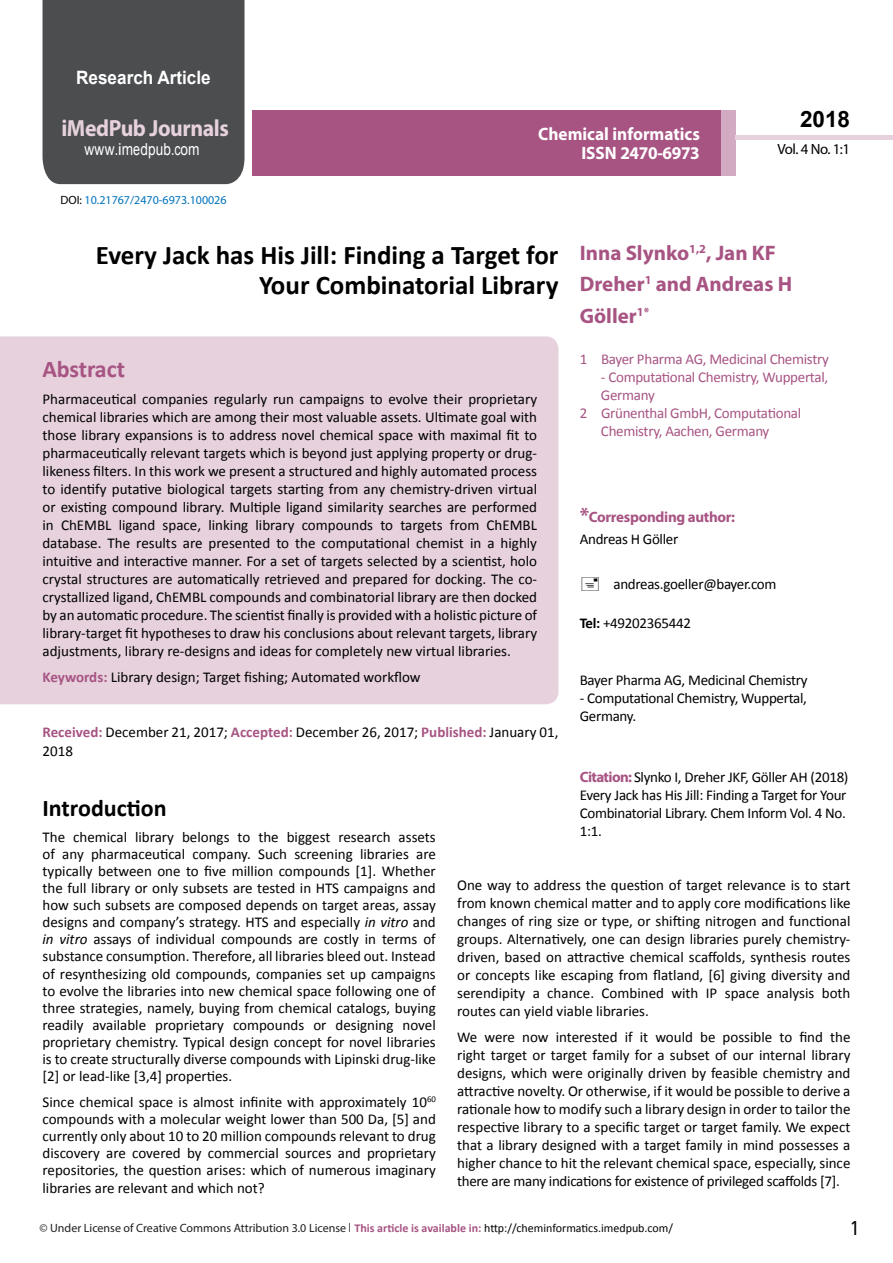
<style>
.page{position:relative;width:893px;height:1263px;background:#fff}
.page>*{position:absolute;margin:0;border:0;box-sizing:border-box;transform-origin:0 0}
.t1{font:700 27px/29.7px "Calibri";color:#000;text-align:right}
.t2{font:25.5px "Tunga";color:#000}
.t3{font:700 24px "Calibri";color:#000}
.t4{font:700 24px "Calibri";letter-spacing:-.005em;color:#a75483}
.t5{font:700 23.4px "Myriad Pro";letter-spacing:-.02em;color:#e6d1dd;scale:.93 1}
.t6{font:700 22.5px "Arial";color:#000}
.t7{font:700 21px/31.5px "Myriad Pro";color:#a75483}
.t8{font:700 18.45px "Arial";color:#fff;scale:.93 1}
.t9{font:700 18px/19.8px "Myriad Pro";color:#fff;text-align:right;scale:.96 1}
.t10{font:16.5px "Arial";letter-spacing:.01em;color:#fff;scale:.83 1}
.t11{font:15px/18px "Calibri";letter-spacing:-.02em;color:#000;text-align:justify}
.t12{font:15px/18.8px "Calibri";color:#000}
.t13{font:15px "Calibri";letter-spacing:-.02em;color:#a75483}
.t14{font:700 15px "Myriad Pro";letter-spacing:-.02em;color:#a75483}
.t15{font:14.85px "Myriad Pro";color:#000}
.t16{font:12px "Myriad Pro";color:#221e1f}
.t17{font:12px "Myriad Pro";color:#0072bc}
.s1{font-family:"Calibri"}
.s2{color:#000}
.s3{font-weight:700;color:#a75483}
.s4{font-size:21px}
.s5{font-weight:700}
.s6{font-style:italic}
.s7{font-family:"Myriad Pro";font-weight:700;color:#a75483}
.s8{font-family:"Tunga";color:#000}
.s9{font-family:"Calibri";font-weight:700;color:#a75483}
.s10{font-family:"Calibri";color:#000}
</style>
<div class="page">
<div style="left:43px;top:0;width:201px;height:184px;background:#4c4d4f"></div>
<div style="left:720px;top:110px;width:16px;height:66px;background:#d2aac1"></div>
<div style="left:252px;top:110px;width:469px;height:66px;background:#a75483"></div>
<div style="left:736px;top:135px;width:157px;height:5px;background:#e6d1dd"></div>
<div style="left:0;top:336px;width:558px;height:368px;background:#e6d1dd"></div>
<p class="t8" style="left:76px;top:65px;width:146px">Research Article</p>
<h3 class="t5" style="left:61px;top:113px;width:181px">iMedPub Journals</h3>
<p class="t10" style="left:84px;top:139px;width:140px">www<span class="s1">.</span>imedpub<span class="s1">.</span>com</p>
<p class="t17" style="left:60px;top:192px;width:168px"><span class="s2">DOI:</span> 10.21767/2470-6973.100026</p>
<p class="t9" style="left:538px;top:123px;width:170px">Chemical informatics<br>ISSN 2470-6973</p>
<h3 class="t6" style="left:800px;top:104px;width:52px">2018</h3>
<p class="t15" style="left:778px;top:140px;width:74px">Vol. 4 No. 1:1</p>
<h1 class="t1" style="left:96px;top:240px;width:464px">Every Jack has His Jill: Finding a Target for<br>Your Combinatorial Library</h1>
<h3 class="t4" style="left:43px;top:354px;width:84px">Abstract</h3>
<p class="t11" style="left:42px;top:390px;width:496px">Pharmaceutical companies regularly run campaigns to evolve their proprietary chemical libraries which are among their most valuable assets. Ultimate goal with those library expansions is to address novel chemical space with maximal fit to pharmaceutically relevant targets which is beyond just applying property or drug&shy;likeness filters. In this work we present a structured and highly automated process to identify putative biological targets starting from any chemistry-driven virtual or existing compound library. Multiple ligand similarity searches are performed in ChEMBL ligand space, linking library compounds to targets from ChEMBL database. The results are presented to the computational chemist in a highly intuitive and interactive manner. For a set of targets selected by a scientist, holo crystal structures are automatically retrieved and prepared for docking. The co&shy;crystallized ligand, ChEMBL compounds and combinatorial library are then docked by an automatic procedure. The scientist finally is provided with a holistic picture of library-target fit hypotheses to draw his conclusions about relevant targets, library adjustments, library re-designs and ideas for completely new virtual libraries.</p>
<p class="t12" style="left:42px;top:668px;width:380px"><span class="s3">Keywords:</span> Library design; Target fishing; Automated workflow</p>
<p class="t12" style="left:43px;top:722px;width:517px"><span class="s3">Received:</span> December 21, 2017; <span class="s3">Accepted:</span> December 26, 2017; <span class="s3">Published:</span> January 01,<br>2018</p>
<h3 class="t7" style="left:580px;top:236px;width:214px">Inna Slynko<sup>1,2</sup>, Jan KF<br>Dreher<sup>1</sup> and Andreas H<br>Göller<sup>1*</sup></h3>
<p class="t13" style="left:580px;top:350px;width:251px">1 Bayer Pharma AG, Medicinal Chemistry</p>
<p class="t13" style="left:601px;top:368px;width:229px">- Computational Chemistry, Wuppertal,</p>
<p class="t13" style="left:601px;top:386px;width:55px">Germany</p>
<p class="t13" style="left:580px;top:404px;width:223px">2 Grünenthal GmbH, Computational</p>
<p class="t13" style="left:601px;top:422px;width:170px">Chemistry, Aachen, Germany</p>
<p class="t14" style="left:580px;top:507px;width:157px"><span class="s4">*</span>Corresponding author:</p>
<p class="t11" style="left:580px;top:530px;width:100px">Andreas H Göller</p>
<p class="t11" style="left:613px;top:575px;width:165px">andreas.goeller@bayer.com</p>
<p class="t11" style="left:580px;top:614px;width:113px"><span class="s5">Tel:</span> +49202365442</p>
<p class="t11" style="left:580px;top:671px;width:229px">Bayer Pharma AG, Medicinal Chemistry</p>
<p class="t11" style="left:580px;top:689px;width:229px">- Computational Chemistry, Wuppertal,<br>Germany.</p>
<h3 class="t3" style="left:43px;top:793px;width:126px">Introduction</h3>
<p class="t11" style="left:42px;top:828px;width:395px;line-height:17.1px">The chemical library belongs to the biggest research assets of any pharmaceutical company. Such screening libraries are typically between one to five million compounds [1]. Whether the full library or only subsets are tested in HTS campaigns and how such subsets are composed depends on target areas, assay designs and company’s strategy. HTS and especially <span class="s6">in vitro</span> and <span class="s6">in vitro</span> assays of individual compounds are costly in terms of substance consumption. Therefore, all libraries bleed out. Instead of resynthesizing old compounds, companies set up campaigns to evolve the libraries into new chemical space following one of three strategies, namely, buying from chemical catalogs, buying readily available proprietary compounds or designing novel proprietary chemistry. Typical design concept for novel libraries is to create structurally diverse compounds with Lipinski drug-like [2] or lead-like [3,4] properties.</p>
<p class="t11" style="left:42px;top:1093px;width:395px;line-height:17.2px">Since chemical space is almost infinite with approximately 10<sup>60 </sup>compounds with a molecular weight lower than 500 Da, [5] and currently only about 10 to 20 million compounds relevant to drug discovery are covered by commercial sources and proprietary repositories, the question arises: which of numerous imaginary libraries are relevant and which not?</p>
<p class="t11" style="left:580px;top:768px;width:270px;text-align:left"><span class="s7">Citation:</span> Slynko I, Dreher JKF, Göller AH (2018)<br>Every Jack has His Jill: Finding a Target for Your Combinatorial Library. Chem Inform Vol. 4 No.<br>1:1.</p>
<p class="t11" style="left:457px;top:876px;width:395px">One way to address the question of target relevance is to start from known chemical matter and to apply core modifications like changes of ring size or type, or shifting nitrogen and functional groups. Alternatively, one can design libraries purely chemistry&shy;driven, based on attractive chemical scaffolds, synthesis routes or concepts like escaping from flatland, [6] giving diversity and serendipity a chance. Combined with IP space analysis both routes can yield viable libraries.</p>
<p class="t11" style="left:457px;top:1028px;width:395px">We were now interested if it would be possible to find the right target or target family for a subset of our internal library designs, which were originally driven by feasible chemistry and attractive novelty. Or otherwise, if it would be possible to derive a rationale how to modify such a library design in order to tailor the respective library to a specific target or target family. We expect that a library designed with a target family in mind possesses a higher chance to hit the relevant chemical space, especially, since there are many indications for existence of privileged scaffolds [7].</p>
<p class="t16" style="left:40px;top:1220px;width:635px">© Under License of Creative Commons Attribution 3.0 License <span class="s8">|</span> <span class="s9">This article is available in:</span> <span class="s10">http://cheminformatics.imedpub.com/</span></p>
<h2 class="t2" style="left:851px;top:1211px;width:9px">1</h2>
</div>
